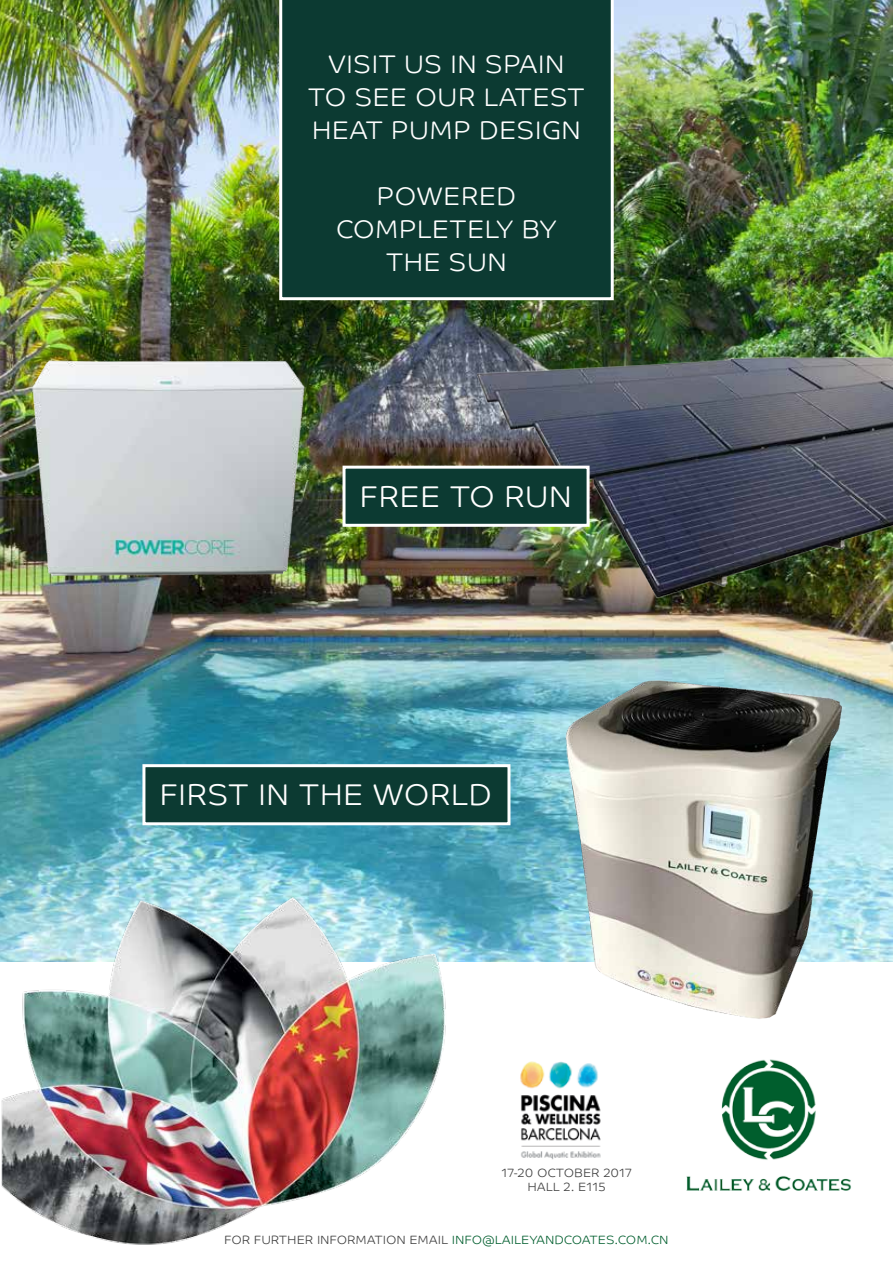
<style>
.page{position:relative;width:893px;height:1263px;background:#fff}
.page>*{position:absolute;margin:0;border:0;box-sizing:border-box;transform-origin:0 0}
.t1{font:30px "Co Headline Lt";letter-spacing:.05em;color:#fff}
.t2{font:25.5px/33px "Co Headline Lt";letter-spacing:.05em;color:#fff;text-align:center}
.t3{font:12px "Co Headline Lt";letter-spacing:.05em;color:#005e2e}
.t4{font:12px/13.5px "Co Headline Lt";letter-spacing:.05em;color:#3f3f3f;text-align:center}
.s1{color:#3f3f3f}
</style>
<div class="page">
<img style="left:0;top:0;width:893px;height:961px">
<img style="left:423px;top:326px;width:470px;height:303px">
<img style="left:460px;top:614px;width:433px;height:405px">
<div style="left:279px;top:0;width:335px;height:300px;background:#0c3a32"></div>
<div style="left:142px;top:764px;width:368px;height:61px;background:#0c3a32;border:3px solid #fff"></div>
<div style="left:342px;top:466px;width:248px;height:61px;background:#0c3a32;border:3px solid #fff"></div>
<img style="left:520px;top:1061px;width:81px;height:98px">
<img style="left:0;top:326px;width:413px;height:303px">
<img style="left:687px;top:1059px;width:164px;height:132px">
<img style="left:0;top:886px;width:455px;height:359px">
<p class="t2" style="left:309px;top:47px;width:277px">VISIT US IN SPAIN<br>TO SEE OUR LATEST<br>HEAT PUMP DESIGN</p>
<p class="t2" style="left:336px;top:179px;width:222px">POWERED<br>COMPLETELY BY<br>THE SUN</p>
<p class="t1" style="left:360px;top:478px;width:213px">FREE TO RUN</p>
<p class="t1" style="left:160px;top:777px;width:333px">FIRST IN THE WORLD</p>
<p class="t4" style="left:502px;top:1166px;width:131px">17-20 OCTOBER 2017<br>HALL 2. E115</p>
<p class="t3" style="left:225px;top:1233px;width:445px"><span class="s1">FOR FURTHER INFORMATION EMAIL</span> INFO@LAILEYANDCOATES.COM.CN</p>
</div>
